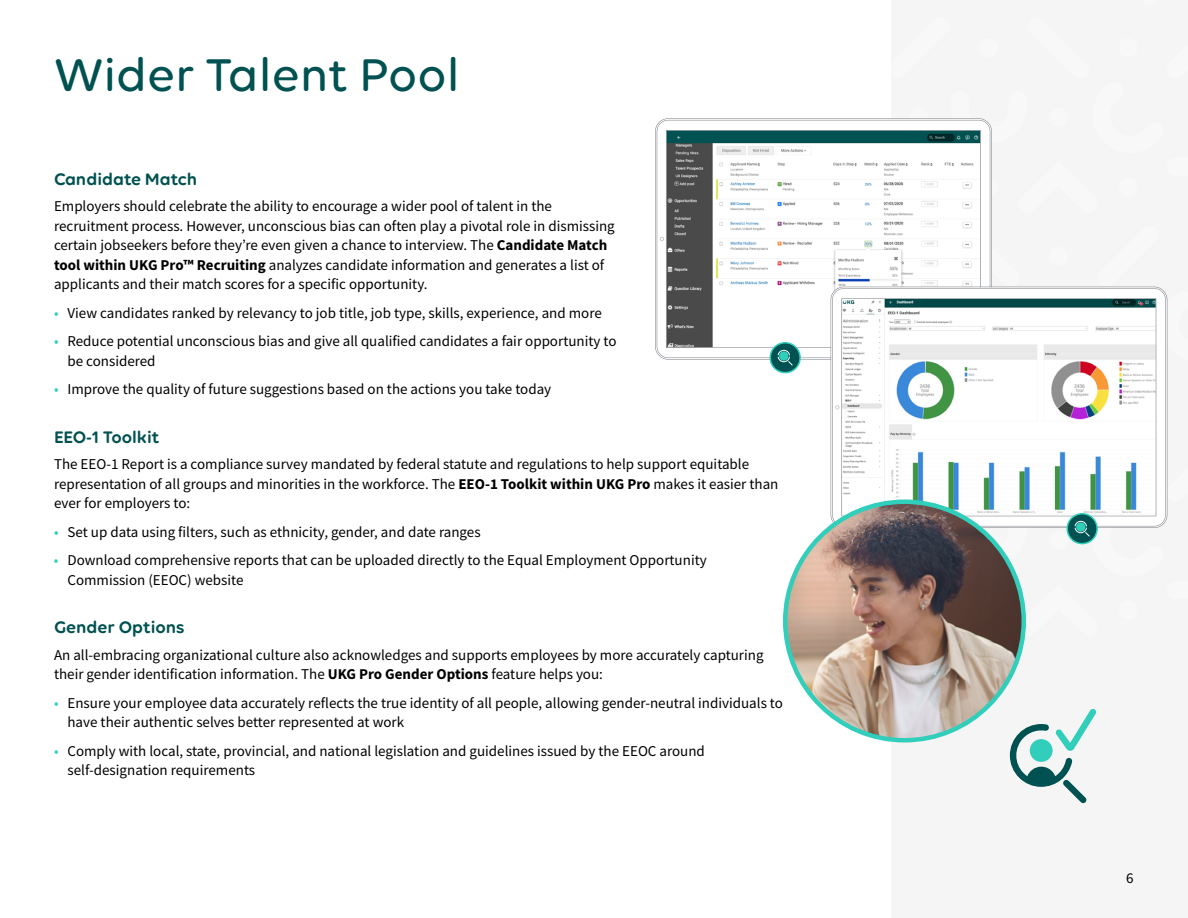
<style>
.page{position:relative;width:1188px;height:918px;background:#fff}
.page>*{position:absolute;margin:0;border:0;box-sizing:border-box;transform-origin:0 0}
.t1{font:500 49.5px "Volte Rounded";color:#005151}
.t2{font:600 18px "Volte Rounded";color:#005151}
.t3{font:15px/19.5px "Source Sans Pro";color:#000}
.s1{font-weight:700}
.s2{color:#30cebb}
</style>
<div class="page">
<div style="left:910px;top:108px;width:18px;height:19px;background:#f8f8f8;border-radius:50%"></div>
<div style="left:1049px;top:247px;width:19px;height:19px;background:#f8f8f8;border-radius:50%"></div>
<div style="left:1049px;top:108px;width:19px;height:19px;background:#f8f8f8;border-radius:50%"></div>
<div style="left:979px;top:177px;width:19px;height:19px;background:#f8f8f8;border-radius:50%"></div>
<div style="left:979px;top:38px;width:19px;height:19px;background:#f8f8f8;border-radius:50%"></div>
<div style="left:1119px;top:177px;width:19px;height:19px;background:#f8f8f8;border-radius:50%"></div>
<div style="left:1119px;top:38px;width:19px;height:19px;background:#f8f8f8;border-radius:50%"></div>
<svg style="left:655px;top:118px;width:337px;height:242px"></svg>
<svg style="left:657px;top:120px;width:333px;height:238px"></svg>
<svg style="left:666px;top:130px;width:315px;height:218px"></svg>
<svg style="left:660px;top:237px;width:4px;height:4px"></svg>
<svg style="left:832px;top:288px;width:334px;height:238px"></svg>
<svg style="left:841px;top:298px;width:315px;height:218px"></svg>
<svg style="left:835px;top:405px;width:4px;height:4px"></svg>
<img style="left:785px;top:502px;width:239px;height:238px;border-radius:119px">
<svg style="left:1010px;top:708px;width:87px;height:95px"></svg>
<div style="left:770px;top:343px;width:30px;height:30px;background:#005151;border-radius:50%"></div>
<svg style="left:778px;top:349px;width:15px;height:17px"></svg>
<div style="left:770px;top:342px;width:31px;height:31px;border:2px solid #30cebb;border-radius:50%"></div>
<svg style="left:891px;top:439px;width:277px;height:205px"></svg>
<div style="left:1067px;top:513px;width:31px;height:31px;border:2px solid #30cebb;border-radius:50%"></div>
<h1 class="t1" style="left:54px;top:46px;width:407px">Wider Talent Pool</h1>
<p class="t2" style="left:54px;top:168px;width:145px">Candidate Match</p>
<p class="t3" style="left:54px;top:196px;width:562px">Employers should celebrate the ability to encourage a wider pool of talent in the recruitment process. However, unconscious bias can often play a pivotal role in dismissing certain jobseekers before they’re even given a chance to interview. The <span class="s1">Candidate Match tool within UKG Pro™ Recruiting</span> analyzes candidate information and generates a list of applicants and their match scores for a specific opportunity.</p>
<p class="t3" style="left:54px;top:303px;width:549px"><span class="s2">•</span> View candidates ranked by relevancy to job title, job type, skills, experience, and more</p>
<p class="t3" style="left:68px;top:331px;width:551px;text-indent:-14px"><span class="s2">•</span> Reduce potential unconscious bias and give all qualified candidates a fair opportunity to be considered</p>
<p class="t3" style="left:54px;top:379px;width:499px"><span class="s2">•</span> Improve the quality of future suggestions based on the actions you take today</p>
<p class="t2" style="left:54px;top:426px;width:107px">EEO-1 Toolkit</p>
<p class="t3" style="left:54px;top:454px;width:726px">The EEO-1 Report is a compliance survey mandated by federal statute and regulations to help support equitable representation of all groups and minorities in the workforce. The <span class="s1">EEO-1 Toolkit within UKG Pro</span> makes it easier than ever for employers to:</p>
<p class="t3" style="left:54px;top:522px;width:428px"><span class="s2">•</span> Set up data using filters, such as ethnicity, gender, and date ranges</p>
<p class="t3" style="left:67px;top:550px;width:641px;text-indent:-14px"><span class="s2">•</span> Download comprehensive reports that can be uploaded directly to the Equal Employment Opportunity<br>Commission (EEOC) website</p>
<p class="t2" style="left:54px;top:617px;width:132px">Gender Options</p>
<p class="t3" style="left:54px;top:645px;width:711px">An all-embracing organizational culture also acknowledges and supports employees by more accurately capturing their gender identification information. The <span class="s1">UKG Pro Gender Options</span> feature helps you:</p>
<p class="t3" style="left:68px;top:693px;width:717px;text-indent:-14px"><span class="s2">•</span> Ensure your employee data accurately reflects the true identity of all people, allowing gender-neutral individuals to have their authentic selves better represented at work</p>
<p class="t3" style="left:68px;top:741px;width:639px;text-indent:-14px"><span class="s2">•</span> Comply with local, state, provincial, and national legislation and guidelines issued by the EEOC around self‑designation requirements</p>
<p class="t3" style="left:1126px;top:868px;width:9px">6</p>
</div>
